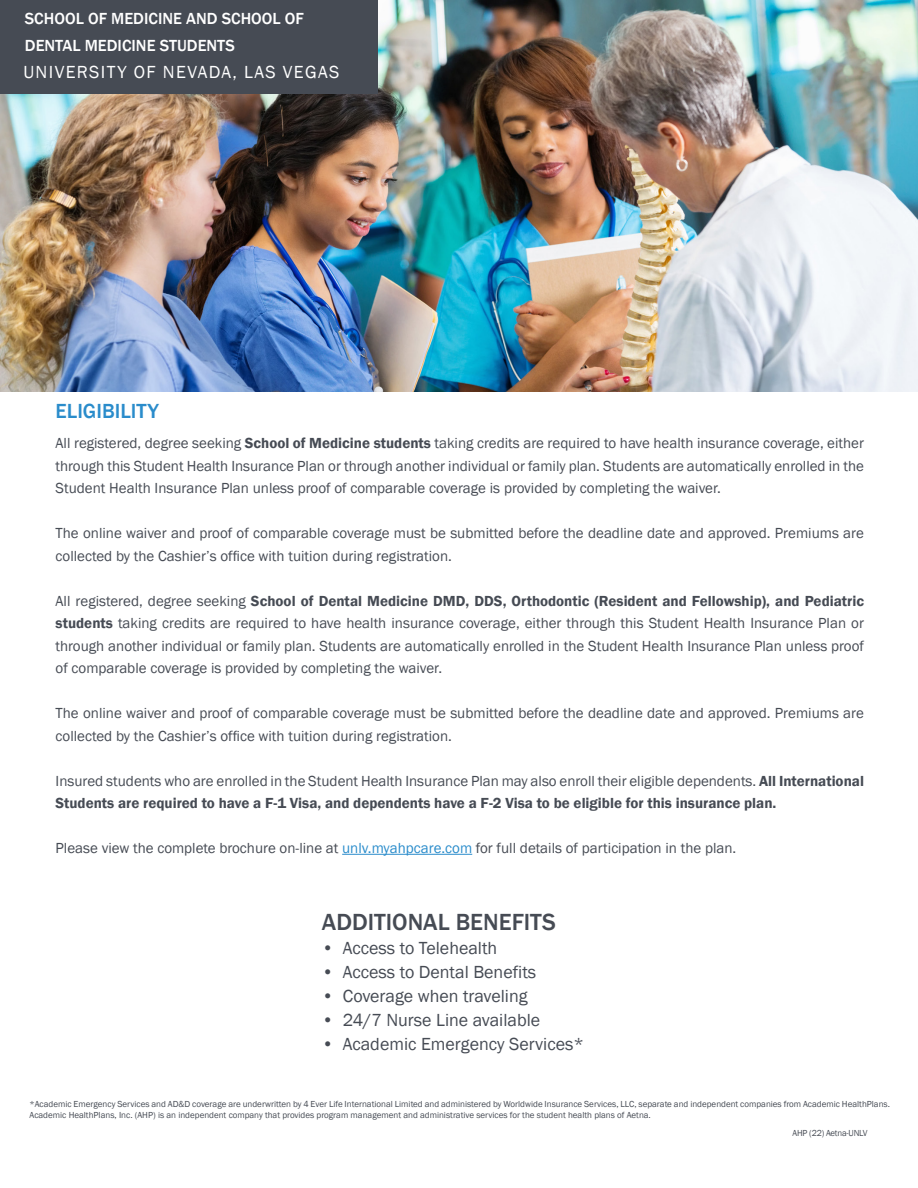
<style>
.page{position:relative;width:918px;height:1188px;background:#fff}
.page>*{position:absolute;margin:0;border:0;box-sizing:border-box;transform-origin:0 0}
.t1{font:500 24px "Franklin Gothic";color:#464b54}
.t2{font:500 21px "Franklin Gothic";color:#2a8ccb}
.t3{font:18px "Franklin Gothic";color:#464b54}
.t4{font:18px "Franklin Gothic";letter-spacing:.075em;color:#fff}
.t5{font:500 16.5px "Franklin Gothic";color:#fff}
.t6{font:15px/22.5px "Franklin Gothic";color:#464b54;text-align:justify}
.t7{font:600 15px/22.5px "Franklin Gothic";color:#464b54}
.t8{font:9px "Franklin Gothic";color:#464b54}
.t9{font:9px "Franklin Gothic";letter-spacing:-.02em;color:#464b54}
.s1{font-weight:600}
.s2{font-weight:400}
.s3{color:#2a8ccb}
</style>
<div class="page">
<img style="left:0;top:0;width:918px;height:392px">
<div style="left:0;top:0;width:377px;height:94px;background:#464b54"></div>
<hr style="left:342px;top:854px;width:130px;height:1px;background:#2a8ccb">
<p class="t5" style="left:25px;top:8px;width:281px">SCHOOL OF MEDICINE AND SCHOOL OF</p>
<p class="t5" style="left:25px;top:35px;width:211px">DENTAL MEDICINE STUDENTS</p>
<p class="t4" style="left:23px;top:60px;width:318px">UNIVERSITY OF NEVADA, LAS VEGAS</p>
<p class="t2" style="left:56px;top:398px;width:105px">ELIGIBILITY</p>
<p class="t6" style="left:56px;top:432px;width:810px">All registered, degree seeking <span class="s1">School of Medicine students</span> taking credits are required to have health insurance coverage, either through this Student Health Insurance Plan or through another individual or family plan. Students are automatically enrolled in the Student Health Insurance Plan unless proof of comparable coverage is provided by completing the waiver.</p>
<p class="t6" style="left:56px;top:522px;width:810px">The online waiver and proof of comparable coverage must be submitted before the deadline date and approved. Premiums are collected by the Cashier’s office with tuition during registration.</p>
<p class="t6" style="left:56px;top:590px;width:810px">All registered, degree seeking <span class="s1">School of Dental Medicine DMD, DDS, Orthodontic (Resident and Fellowship), and Pediatric students</span> taking credits are required to have health insurance coverage, either through this Student Health Insurance Plan or through another individual or family plan. Students are automatically enrolled in the Student Health Insurance Plan unless proof of comparable coverage is provided by completing the waiver.</p>
<p class="t6" style="left:56px;top:702px;width:810px">The online waiver and proof of comparable coverage must be submitted before the deadline date and approved. Premiums are collected by the Cashier’s office with tuition during registration.</p>
<p class="t7" style="left:56px;top:770px;width:810px"><span class="s2">Insured students who are enrolled in the Student Health Insurance Plan may also enroll their eligible dependents.</span> All International<br>Students are required to have a F-1 Visa, and dependents have a F-2 Visa to be eligible for this insurance plan.</p>
<p class="t6" style="left:56px;top:837px;width:682px">Please view the complete brochure on-line at <span class="s3">unlv.myahpcare.com</span> for full details of participation in the plan.</p>
<p class="t1" style="left:322px;top:907px;width:235px">ADDITIONAL BENEFITS</p>
<p class="t3" style="left:322px;top:937px;width:177px">• Access to Telehealth</p>
<p class="t3" style="left:322px;top:961px;width:216px">• Access to Dental Benefits</p>
<p class="t3" style="left:322px;top:985px;width:207px">• Coverage when traveling</p>
<p class="t3" style="left:322px;top:1009px;width:220px">• 24/7 Nurse Line available</p>
<p class="t3" style="left:322px;top:1033px;width:264px">• Academic Emergency Services*</p>
<p class="t8" style="left:30px;top:1098px;width:862px">*Academic Emergency Services and AD&amp;D coverage are underwritten by 4 Ever Life International Limited and administered by Worldwide Insurance Services, LLC, separate and independent companies from Academic HealthPlans.</p>
<p class="t9" style="left:793px;top:1127px;width:77px">AHP (22) Aetna-UNLV</p>
<p class="t8" style="left:30px;top:1110px;width:623px">Academic HealthPlans, Inc. (AHP) is an independent company that provides program management and administrative services for the student health plans of Aetna.</p>
</div>
